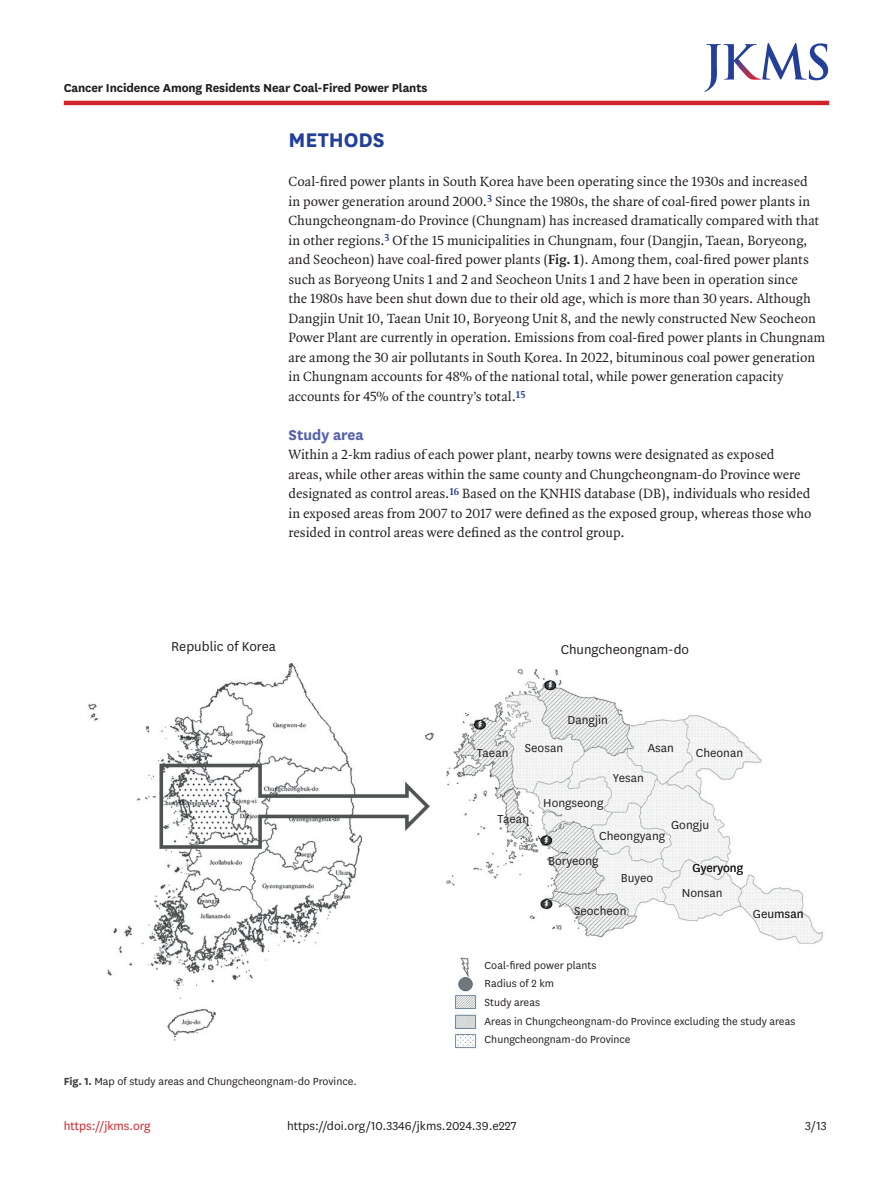
<style>
.page{position:relative;width:893px;height:1191px;background:#fff}
.page>*{position:absolute;margin:0;border:0;box-sizing:border-box;transform-origin:0 0}
.body_title1{font:700 23.1px "National";color:#223f99}
.body_title2{font:700 16.5px "National";color:#5661ac}
.t1{font:15px "National";color:#231f20}
.body_p_first{font:14.25px/19.5px "Quadraat OT";color:#231f20}
.doi_running_footer{font:13.5px "National";color:#231f20}
.alt-title-type{font:700 13.5px "National";letter-spacing:-.01em;color:#231f20}
.t2{font:13.5px "National";color:#d1232a}
.fig_caption{font:12px/18.8px "National";color:#231f20}
.s1{font-weight:700}
.s2{font-weight:700;color:#3e3e3f}
</style>
<div class="page">
<hr style="left:64px;top:101px;width:765px;height:4px;background:#d1232a">
<svg style="left:704px;top:43px;width:124px;height:49px"></svg>
<img style="left:88px;top:663px;width:735px;height:386px">
<svg style="left:754px;top:909px;width:48px;height:9px"></svg>
<img style="left:455px;top:958px;width:22px;height:90px">
<p class="alt-title-type" style="left:64px;top:78px;width:365px">Cancer Incidence Among Residents Near Coal-Fired Power Plants</p>
<p class="body_title1" style="left:289px;top:124px;width:98px">METHODS</p>
<p class="body_p_first" style="left:289px;top:172px;width:538px">Coal-fired power plants in South Korea have been operating since the 1930s and increased<br>in power generation around 2000.<sup>3</sup> Since the 1980s, the share of coal-fired power plants in Chungcheongnam-do Province (Chungnam) has increased dramatically compared with that in other regions.<sup>3</sup> Of the 15 municipalities in Chungnam, four (Dangjin, Taean, Boryeong, and Seocheon) have coal-fired power plants (<span class="s1">Fig. 1</span>). Among them, coal-fired power plants such as Boryeong Units 1 and 2 and Seocheon Units 1 and 2 have been in operation since<br>the 1980s have been shut down due to their old age, which is more than 30 years. Although Dangjin Unit 10, Taean Unit 10, Boryeong Unit 8, and the newly constructed New Seocheon Power Plant are currently in operation. Emissions from coal-fired power plants in Chungnam are among the 30 air pollutants in South Korea. In 2022, bituminous coal power generation in Chungnam accounts for 48% of the national total, while power generation capacity accounts for 45% of the country’s total.<sup>15</sup></p>
<p class="body_title2" style="left:289px;top:423px;width:77px">Study area</p>
<p class="body_p_first" style="left:289px;top:445px;width:525px">Within a 2-km radius of each power plant, nearby towns were designated as exposed areas, while other areas within the same county and Chungcheongnam-do Province were designated as control areas.<sup>16</sup> Based on the KNHIS database (DB), individuals who resided in exposed areas from 2007 to 2017 were defined as the exposed group, whereas those who resided in control areas were defined as the control group.</p>
<p class="t1" style="left:171px;top:637px;width:106px">Republic of Korea</p>
<p class="t1" style="left:561px;top:640px;width:130px">Chungcheongnam-do</p>
<p class="doi_running_footer" style="left:477px;top:744px;width:33px">Taean</p>
<p class="doi_running_footer" style="left:567px;top:711px;width:42px">Dangjin</p>
<p class="doi_running_footer" style="left:525px;top:739px;width:40px">Seosan</p>
<p class="doi_running_footer" style="left:648px;top:739px;width:28px">Asan</p>
<p class="doi_running_footer" style="left:696px;top:744px;width:49px">Cheonan</p>
<p class="doi_running_footer" style="left:543px;top:794px;width:62px">Hongseong</p>
<p class="doi_running_footer" style="left:613px;top:769px;width:33px">Yesan</p>
<p class="doi_running_footer" style="left:497px;top:810px;width:33px">Taean</p>
<p class="doi_running_footer" style="left:671px;top:816px;width:40px">Gongju</p>
<p class="doi_running_footer" style="left:599px;top:827px;width:68px">Cheongyang</p>
<p class="doi_running_footer" style="left:548px;top:852px;width:52px">Boryeong</p>
<p class="doi_running_footer" style="left:621px;top:869px;width:34px">Buyeo</p>
<p class="doi_running_footer" style="left:574px;top:901px;width:54px">Seocheon</p>
<p class="doi_running_footer" style="left:693px;top:859px;width:52px">Gyeryong</p>
<p class="doi_running_footer" style="left:682px;top:883px;width:43px">Nonsan</p>
<p class="doi_running_footer" style="left:753px;top:905px;width:52px">Geumsan</p>
<p class="fig_caption" style="left:64px;top:1071px;width:295px"><span class="s2">Fig. 1.</span> Map of study areas and Chungcheongnam-do Province.</p>
<p class="fig_caption" style="left:485px;top:955px;width:312px">Coal-fired power plants<br>Radius of 2 km<br>Study areas<br>Areas in Chungcheongnam-do Province excluding the study areas<br>Chungcheongnam-do Province</p>
<p class="t2" style="left:64px;top:1116px;width:88px">https://jkms.org</p>
<p class="doi_running_footer" style="left:287px;top:1116px;width:231px">https://doi.org/10.3346/jkms.2024.39.e227</p>
<p class="doi_running_footer" style="left:805px;top:1116px;width:23px">3/13</p>
</div>
